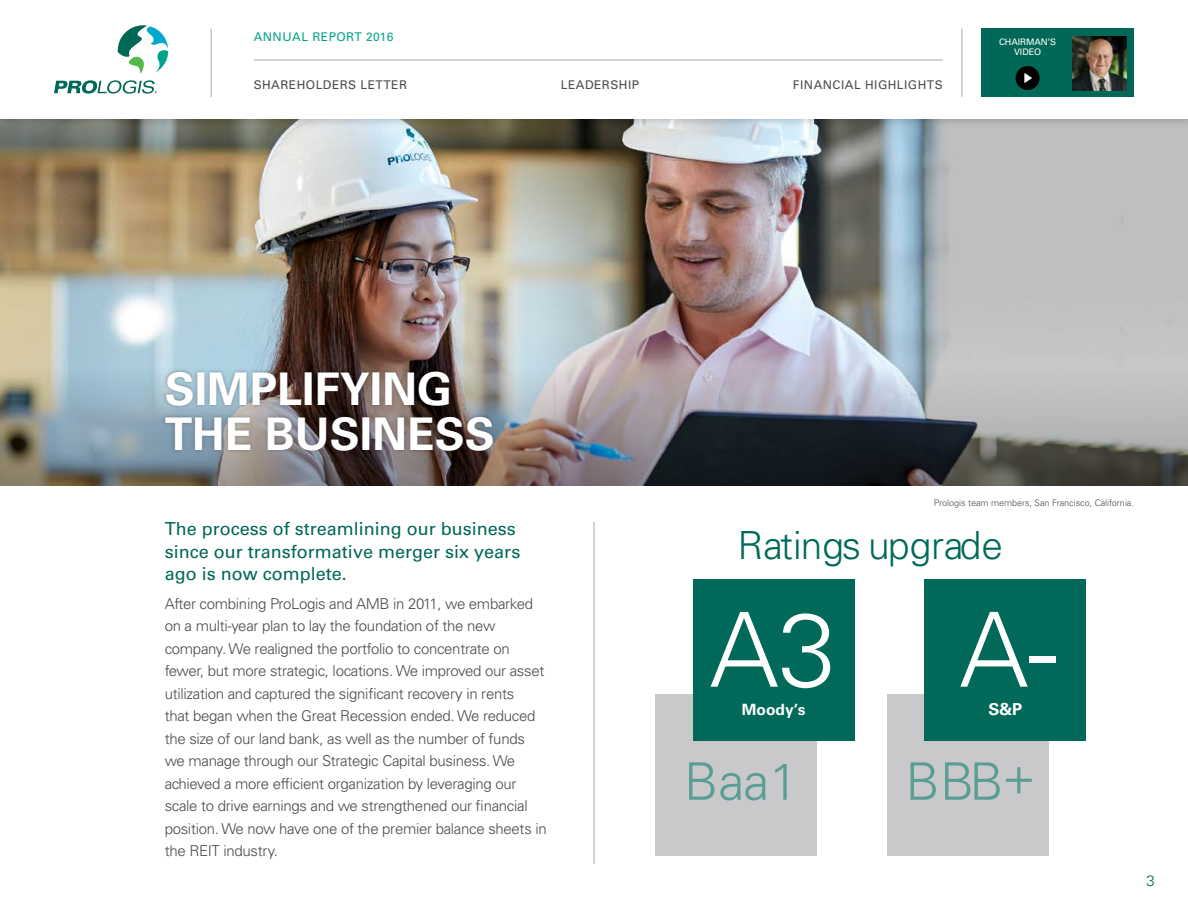
<style>
.page{position:relative;width:1188px;height:918px;background:#fff}
.page>*{position:absolute;margin:0;border:0;box-sizing:border-box;transform-origin:0 0}
.t1{font:300 103.5px "Univers LT Std";color:#fff}
.t2{font:300 51.75px "Univers LT Std";color:#599e94}
.t3{font:700 45px/45px "Univers LT Std";color:#fff}
.t4{font:300 38.85px "Univers LT Std";color:#006959}
.t5{font:18px/22.5px "Univers LT Std";color:#006857}
.t6{font:700 16.5px "Univers LT Std";color:#fff}
.t7{font:700 15.6px "Univers LT Std";color:#fff}
.t8{font:300 15px/22.5px "Univers LT Std";letter-spacing:-.02em;color:#4a4a4b}
.t9{font:300 15px "Univers LT Std";color:#006857}
.t10{font:12px "Univers LT Std";letter-spacing:.04em;color:#4a4a4b}
.t11{font:12px "Univers LT Std";letter-spacing:.04em;color:#00a389}
.t12{font:300 9px "Univers LT Std";color:#4a4a4b}
.t13{font:9px/9.8px "Univers LT Std";letter-spacing:-.01em;color:#fff;text-align:center}
</style>
<div class="page">
<img style="left:0;top:129px;width:1188px;height:237px">
<img style="left:0;top:366px;width:1188px;height:120px">
<div style="left:161px;top:368px;width:336px;height:86px;background:#000;opacity:.3"></div>
<hr style="left:594px;top:522px;width:1px;height:342px;background:#a5a8ac">
<div style="left:655px;top:694px;width:162px;height:162px;background:#c9c9cc"></div>
<div style="left:693px;top:579px;width:162px;height:161px;background:#006959"></div>
<div style="left:887px;top:694px;width:162px;height:162px;background:#c9c9cc"></div>
<div style="left:925px;top:579px;width:161px;height:161px;background:#006959"></div>
<div style="left:0;top:0;width:1188px;height:129px;background:#000;opacity:.2"></div>
<div style="left:0;top:0;width:1188px;height:118px;background:#fff"></div>
<hr style="left:254px;top:60px;width:689px;height:1px;background:#a5a8ac">
<hr style="left:211px;top:29px;width:1px;height:68px;background:#a5a8ac">
<hr style="left:962px;top:29px;width:1px;height:68px;background:#a5a8ac">
<svg style="left:118px;top:25px;width:50px;height:49px"></svg>
<svg style="left:54px;top:80px;width:103px;height:14px"></svg>
<div style="left:981px;top:28px;width:153px;height:69px;background:#006857"></div>
<div style="left:1016px;top:66px;width:24px;height:24px;background:#000;border-radius:50%"></div>
<svg style="left:1024px;top:73px;width:8px;height:10px"></svg>
<img style="left:1073px;top:36px;width:54px;height:54px">
<p class="t11" style="left:254px;top:29px;width:141px">ANNUAL REPORT 2016</p>
<p class="t10" style="left:254px;top:77px;width:155px">SHAREHOLDERS LETTER</p>
<p class="t10" style="left:561px;top:77px;width:80px">LEADERSHIP</p>
<p class="t10" style="left:793px;top:77px;width:151px">FINANCIAL HIGHLIGHTS</p>
<p class="t13" style="left:999px;top:37px;width:59px">CHAIRMAN’S<br>VIDEO</p>
<h3 class="t3" style="left:165px;top:367px;width:332px">SIMPLIFYING<br>THE BUSINESS</h3>
<p class="t5" style="left:165px;top:518px;width:357px">The process of streamlining our business since our transformative merger six years ago is now complete.</p>
<p class="t8" style="left:165px;top:592px;width:384px">After combining ProLogis and AMB in 2011, we embarked on a multi-year plan to lay the foundation of the new company. We realigned the portfolio to concentrate on fewer, but more strategic, locations. We improved our asset utilization and captured the significant recovery in rents<br>that began when the Great Recession ended. We reduced the size of our land bank, as well as the number of funds we manage through our Strategic Capital business. We achieved a more efficient organization by leveraging our scale to drive earnings and we strengthened our financial position. We now have one of the premier balance sheets in the REIT industry.</p>
<p class="t12" style="left:934px;top:497px;width:202px">Prologis team members, San Francisco, California.</p>
<h3 class="t4" style="left:737px;top:522px;width:267px">Ratings upgrade</h3>
<h1 class="t1" style="left:710px;top:588px;width:128px">A3</h1>
<p class="t7" style="left:742px;top:701px;width:65px">Moody’s</p>
<h2 class="t2" style="left:684px;top:750px;width:116px">Baa1</h2>
<h1 class="t1" style="left:959px;top:588px;width:99px">A-</h1>
<p class="t6" style="left:988px;top:699px;width:35px">S&amp;P</p>
<h2 class="t2" style="left:905px;top:750px;width:132px">BBB+</h2>
<p class="t9" style="left:1146px;top:872px;width:10px">3</p>
</div>
